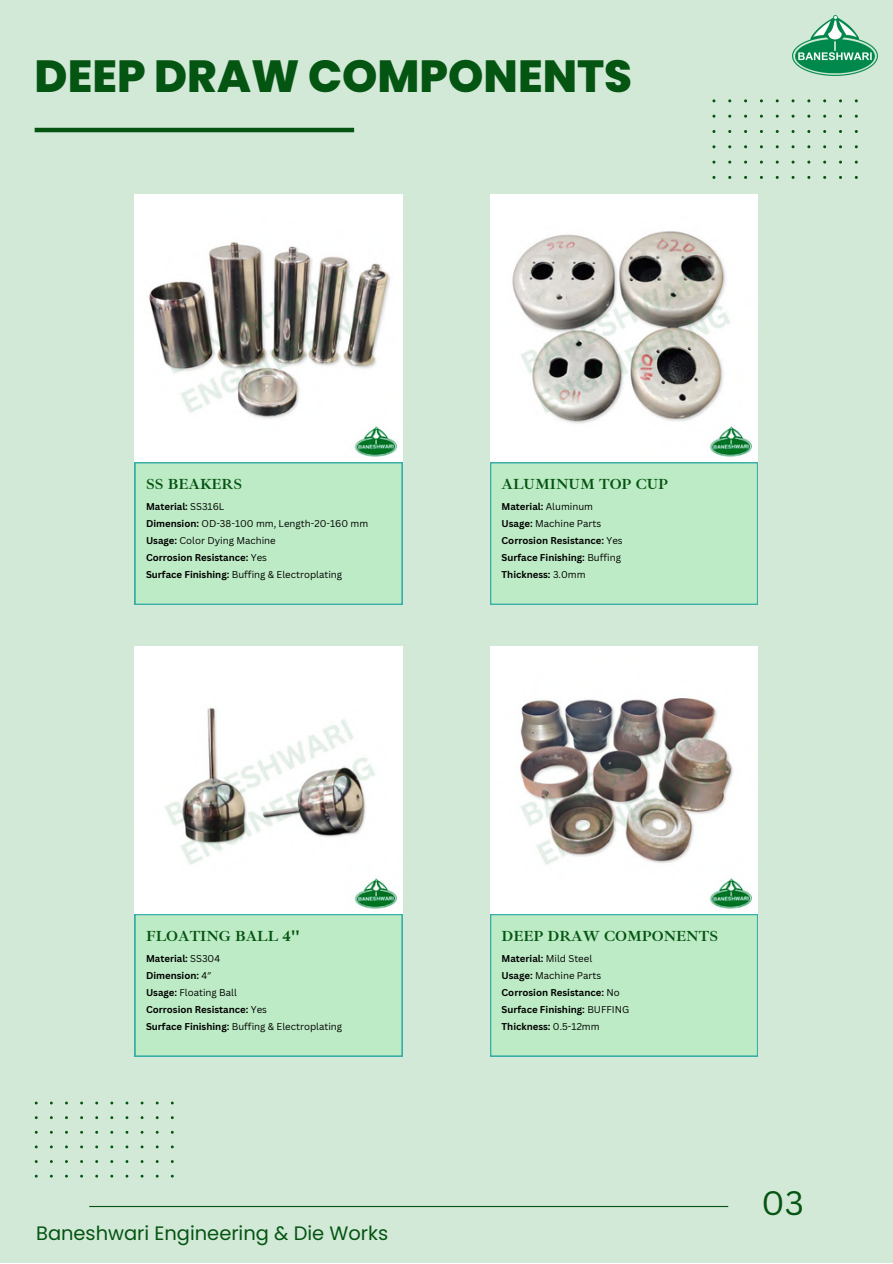
<style>
.page{position:relative;width:893px;height:1264px;background:#fff}
.page>*{position:absolute;margin:0;border:0;box-sizing:border-box;transform-origin:0 0}
.t1{font:800 45px "Poppins";color:#045412}
.t2{font:33px "Canva Sans";color:#045412}
.t3{font:19.5px "Poppins";color:#045412}
.t4{font:700 15px "Ibarra Real Nova";color:#045412}
.t5{font:700 9.6px "Canva Sans";color:#000}
.t6{font:9.6px "Canva Sans";color:#000}
.s1{font-weight:400}
.s2{font-weight:700}
.s3{font-family:"Noto Sans";font-weight:400}
</style>
<div class="page">
<div style="left:0;top:0;width:892px;height:1262px;background:#d3e9d7"></div>
<img style="left:135px;top:195px;width:267px;height:267px">
<img style="left:490px;top:195px;width:267px;height:267px">
<img style="left:135px;top:646px;width:267px;height:268px">
<img style="left:490px;top:646px;width:267px;height:268px">
<hr style="left:89px;top:1205px;width:639px;height:1px;background:#045412">
<hr style="left:35px;top:128px;width:319px;height:4px;background:#045412">
<svg style="left:35px;top:1101px;width:139px;height:76px"></svg>
<div style="left:135px;top:462px;width:267px;height:142px;background:#bdebc5"></div>
<div style="left:490px;top:462px;width:267px;height:142px;background:#bdebc5"></div>
<div style="left:135px;top:914px;width:267px;height:142px;background:#bdebc5"></div>
<div style="left:490px;top:914px;width:267px;height:142px;background:#bdebc5"></div>
<svg style="left:712px;top:99px;width:145px;height:80px"></svg>
<img style="left:792px;top:16px;width:85px;height:59px">
<p class="t1" style="left:35px;top:44px;width:599px">DEEP DRAW COMPONENTS</p>
<p class="t4" style="left:146px;top:474px;width:98px">SS BEAKERS</p>
<p class="t5" style="left:146px;top:500px;width:80px">Material: <span class="s1">SS316L</span></p>
<p class="t6" style="left:146px;top:517px;width:224px"><span class="s2">Dimension:</span> OD-38-100 mm, Length-20-160 mm</p>
<p class="t6" style="left:146px;top:534px;width:131px"><span class="s2">Usage:</span> Color Dying Machine</p>
<p class="t5" style="left:146px;top:551px;width:123px">Corrosion Resistance: <span class="s1">Yes</span></p>
<p class="t6" style="left:146px;top:567px;width:198px"><span class="s2">Surface Finishing:</span> Buffing &amp; Electroplating</p>
<p class="t4" style="left:501px;top:474px;width:168px">ALUMINUM TOP CUP</p>
<p class="t5" style="left:501px;top:500px;width:93px">Material: <span class="s1">Aluminum</span></p>
<p class="t6" style="left:501px;top:517px;width:101px"><span class="s2">Usage:</span> Machine Parts</p>
<p class="t5" style="left:501px;top:534px;width:123px">Corrosion Resistance: <span class="s1">Yes</span></p>
<p class="t5" style="left:501px;top:551px;width:121px">Surface Finishing: <span class="s1">Buffing</span></p>
<p class="t5" style="left:501px;top:567px;width:85px">Thickness: <span class="s1">3.0mm</span></p>
<p class="t4" style="left:146px;top:926px;width:155px">FLOATING BALL 4''</p>
<p class="t5" style="left:146px;top:952px;width:76px">Material: <span class="s1">SS304</span></p>
<p class="t5" style="left:146px;top:968px;width:67px">Dimension: <span class="s1">4</span><span class="s3">″</span></p>
<p class="t6" style="left:146px;top:985px;width:92px"><span class="s2">Usage:</span> Floating Ball</p>
<p class="t5" style="left:146px;top:1002px;width:123px">Corrosion Resistance: <span class="s1">Yes</span></p>
<p class="t6" style="left:146px;top:1019px;width:198px"><span class="s2">Surface Finishing:</span> Buffing &amp; Electroplating</p>
<p class="t3" style="left:36px;top:1219px;width:354px">Baneshwari Engineering &amp; Die Works</p>
<p class="t4" style="left:501px;top:926px;width:218px">DEEP DRAW COMPONENTS</p>
<p class="t5" style="left:501px;top:952px;width:92px">Material: <span class="s1">Mild Steel</span></p>
<p class="t6" style="left:501px;top:968px;width:101px"><span class="s2">Usage:</span> Machine Parts</p>
<p class="t5" style="left:501px;top:985px;width:120px">Corrosion Resistance: <span class="s1">No</span></p>
<p class="t5" style="left:501px;top:1002px;width:129px">Surface Finishing: <span class="s1">BUFFING</span></p>
<p class="t5" style="left:501px;top:1019px;width:100px">Thickness: <span class="s1">0.5-12mm</span></p>
<p class="t2" style="left:761px;top:1179px;width:44px">03</p>
</div>
